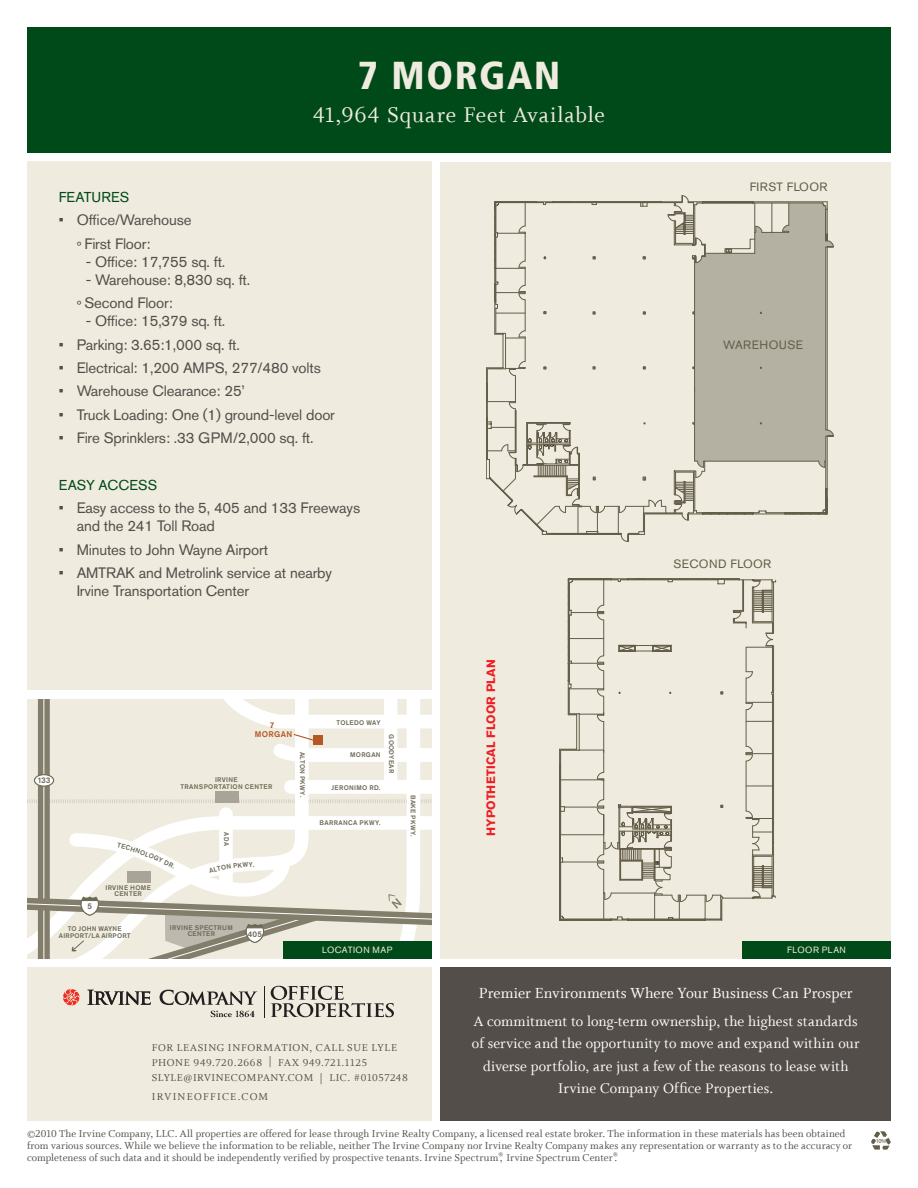
<style>
.page{position:relative;width:918px;height:1188px;background:#fff}
.page>*{position:absolute;margin:0;border:0;box-sizing:border-box;transform-origin:0 0}
.t1{font:900 condensed 39px "Frutiger LT Std";letter-spacing:.045em;color:#efebde}
.t2{font:24px "Whitman Roman LF";letter-spacing:.035em;color:#efebde}
.t3{font:16.5px "Whitman Roman LF";color:#fff}
.t4{font:15.75px/22.5px "Whitman Roman LF";letter-spacing:.01em;color:#fff;text-align:center}
.bullets_sans{font:15px/18px "Akzidenz Grotesk BE";letter-spacing:-.01em;color:#534e4a}
.bullets_sans-2{font:14.25px "Akzidenz Grotesk BE";letter-spacing:.005em;color:#004a1a}
.address{font:12px "Akzidenz Grotesk BE";letter-spacing:.03em;color:#635d49}
.address-2{font:700 12px "Akzidenz Grotesk BE";letter-spacing:.01em;color:#ee1d23}
.t5{font:11.25px/12px "Whitman Roman LF";letter-spacing:.015em;color:#534e4a}
.t6{font:11.25px/15px "Whitman Roman LF";letter-spacing:.05em;color:#534e4a}
.t7{font:11.25px "Whitman Roman LF";letter-spacing:.11em;color:#534e4a}
.bullets_sans-3{font:9px "Akzidenz Grotesk BE";letter-spacing:.055em;color:#efebde}
.t8{font:500 8.25px/8.9px "Akzidenz Grotesk BE";letter-spacing:.05em;color:#b65726;text-align:center}
.t9{font:500 8.25px "Akzidenz Grotesk BE";letter-spacing:-.005em;color:#6d6955}
.t10{font:500 6.75px/6.8px "Akzidenz Grotesk BE";letter-spacing:.05em;color:#6d6955;text-align:center}
.t11{font:500 6.75px/6.8px "Akzidenz Grotesk BE";letter-spacing:.03em;color:#6d6955;text-align:center}
.t12{font:500 6.75px "Akzidenz Grotesk BE";letter-spacing:.05em;color:#6d6955;scale:.95 1}
.t13{font:6px "Myriad Pro";color:#534e4a}
.s1{font-family:"Myriad Pro"}
</style>
<div class="page">
<div style="left:27px;top:162px;width:405px;height:528px;background:#efebde"></div>
<div style="left:27px;top:27px;width:864px;height:126px;background:#004a1a"></div>
<div style="left:441px;top:162px;width:450px;height:796px;background:#efebde"></div>
<div style="left:441px;top:967px;width:450px;height:153px;background:#534e4a"></div>
<svg style="left:871px;top:1131px;width:20px;height:19px"></svg>
<div style="left:27px;top:967px;width:405px;height:153px;background:#efebde"></div>
<div style="left:742px;top:941px;width:149px;height:17px;background:#004a1a"></div>
<svg style="left:559px;top:578px;width:217px;height:343px"></svg>
<svg style="left:486px;top:195px;width:348px;height:347px"></svg>
<svg style="left:271px;top:986px;width:123px;height:31px"></svg>
<hr style="left:264px;top:986px;width:1px;height:31px;background:#231f20">
<svg style="left:160px;top:990px;width:97px;height:15px"></svg>
<svg style="left:87px;top:990px;width:64px;height:15px"></svg>
<svg style="left:63px;top:989px;width:17px;height:17px"></svg>
<svg style="left:211px;top:1011px;width:44px;height:6px"></svg>
<svg style="left:27px;top:699px;width:405px;height:259px"></svg>
<p class="t1" style="left:358px;top:52px;width:204px">7 MORGAN</p>
<p class="t2" style="left:313px;top:101px;width:293px">41,964 Square Feet Available</p>
<p class="bullets_sans-2" style="left:59px;top:188px;width:72px">FEATURES</p>
<p class="bullets_sans" style="left:59px;top:211px;width:135px">• Office/Warehouse</p>
<p class="bullets_sans" style="left:77px;top:234px;width:75px"><span class="s1">°</span> First Floor:</p>
<p class="bullets_sans" style="left:86px;top:252px;width:141px">- Office: 17,755 sq. ft.</p>
<p class="bullets_sans" style="left:86px;top:270px;width:166px">- Warehouse: 8,830 sq. ft.</p>
<p class="bullets_sans" style="left:77px;top:294px;width:98px"><span class="s1">°</span> Second Floor:</p>
<p class="bullets_sans" style="left:86px;top:312px;width:141px">- Office: 15,379 sq. ft.</p>
<p class="bullets_sans" style="left:59px;top:335px;width:183px">• Parking: 3.65:1,000 sq. ft.</p>
<p class="bullets_sans" style="left:59px;top:359px;width:264px">• Electrical: 1,200 AMPS, 277/480 volts</p>
<p class="bullets_sans" style="left:59px;top:382px;width:188px">• Warehouse Clearance: 25’</p>
<p class="bullets_sans" style="left:59px;top:405px;width:278px">• Truck Loading: One (1) ground-level door</p>
<p class="bullets_sans" style="left:59px;top:429px;width:256px">• Fire Sprinklers: .33 GPM/2,000 sq. ft.</p>
<p class="bullets_sans-2" style="left:59px;top:476px;width:100px">EASY ACCESS</p>
<p class="bullets_sans" style="left:77px;top:499px;width:285px;text-indent:-18px">• Easy access to the 5, 405 and 133 Freeways and the 241 Toll Road</p>
<p class="bullets_sans" style="left:59px;top:540px;width:211px">• Minutes to John Wayne Airport</p>
<p class="bullets_sans" style="left:77px;top:564px;width:257px;text-indent:-18px">• AMTRAK and Metrolink service at nearby<br>Irvine Transportation Center</p>
<p class="address" style="left:750px;top:180px;width:79px">FIRST FLOOR</p>
<p class="address" style="left:723px;top:338px;width:81px">WAREHOUSE</p>
<p class="address" style="left:673px;top:556px;width:99px">SECOND FLOOR</p>
<p class="t9" style="left:38px;top:775px;width:14px">133</p>
<p class="t8" style="left:255px;top:721px;width:39px">7<br>MORGAN</p>
<p class="t10" style="left:180px;top:776px;width:94px">IRVINE<br>TRANSPORTATION CENTER</p>
<p class="t10" style="left:306px;top:752px;width:47px;rotate:90deg">ALTON PKWY.</p>
<p class="t12" style="left:231px;top:832px;width:15px;rotate:90deg">ADA</p>
<p class="t10" style="left:336px;top:719px;width:46px">TOLEDO WAY</p>
<p class="t10" style="left:350px;top:752px;width:32px">MORGAN</p>
<p class="t10" style="left:331px;top:784px;width:51px">JERONIMO RD.</p>
<p class="t10" style="left:395px;top:734px;width:41px;rotate:90deg">GOODYEAR</p>
<p class="t10" style="left:320px;top:820px;width:63px">BARRANCA PKWY.</p>
<p class="t10" style="left:417px;top:795px;width:43px;rotate:90deg">BAKE PKWY.</p>
<p class="address-2" style="left:484px;top:836px;width:178px;rotate:-90deg">HYPOTHETICAL FLOOR PLAN</p>
<p class="t9" style="left:88px;top:901px;width:6px">5</p>
<p class="t10" style="left:105px;top:884px;width:47px">IRVINE HOME<br>CENTER</p>
<p class="t11" style="left:59px;top:925px;width:73px">TO JOHN WAYNE<br>AIRPORT/LA AIRPORT</p>
<p class="t10" style="left:170px;top:924px;width:64px">IRVINE SPECTRUM<br>CENTER</p>
<p class="t9" style="left:248px;top:929px;width:16px">405</p>
<p class="bullets_sans-3" style="left:322px;top:944px;width:72px">LOCATION MAP</p>
<p class="bullets_sans-3" style="left:787px;top:944px;width:60px">FLOOR PLAN</p>
<p class="t6" style="left:152px;top:1040px;width:258px">FOR LEASING INFORMATION, CALL SUE LYLE<br>PHONE 949.720.2668 | FAX 949.721.1125<br>SLYLE@IRVINECOMPANY.COM | LIC. #01057248</p>
<p class="t7" style="left:152px;top:1090px;width:118px">IRVINEOFFICE.COM</p>
<p class="t3" style="left:479px;top:984px;width:375px">Premier Environments Where Your Business Can Prosper</p>
<p class="t4" style="left:472px;top:1010px;width:389px">A commitment to long-term ownership, the highest standards of service and the opportunity to move and expand within our diverse portfolio, are just a few of the reasons to lease with Irvine Company Office Properties.</p>
<p class="t5" style="left:27px;top:1128px;width:827px">©2010 The Irvine Company, LLC. All properties are offered for lease through Irvine Realty Company, a licensed real estate broker. The information in these materials has been obtained from various sources. While we believe the information to be reliable, neither The Irvine Company nor Irvine Realty Company makes any representation or warranty as to the accuracy or completeness of such data and it should be independently verified by prospective tenants. Irvine Spectrum<sup>®</sup>, Irvine Spectrum Center<sup>®</sup>.</p>
<p class="t13" style="left:876px;top:1137px;width:12px">10%</p>
</div>
